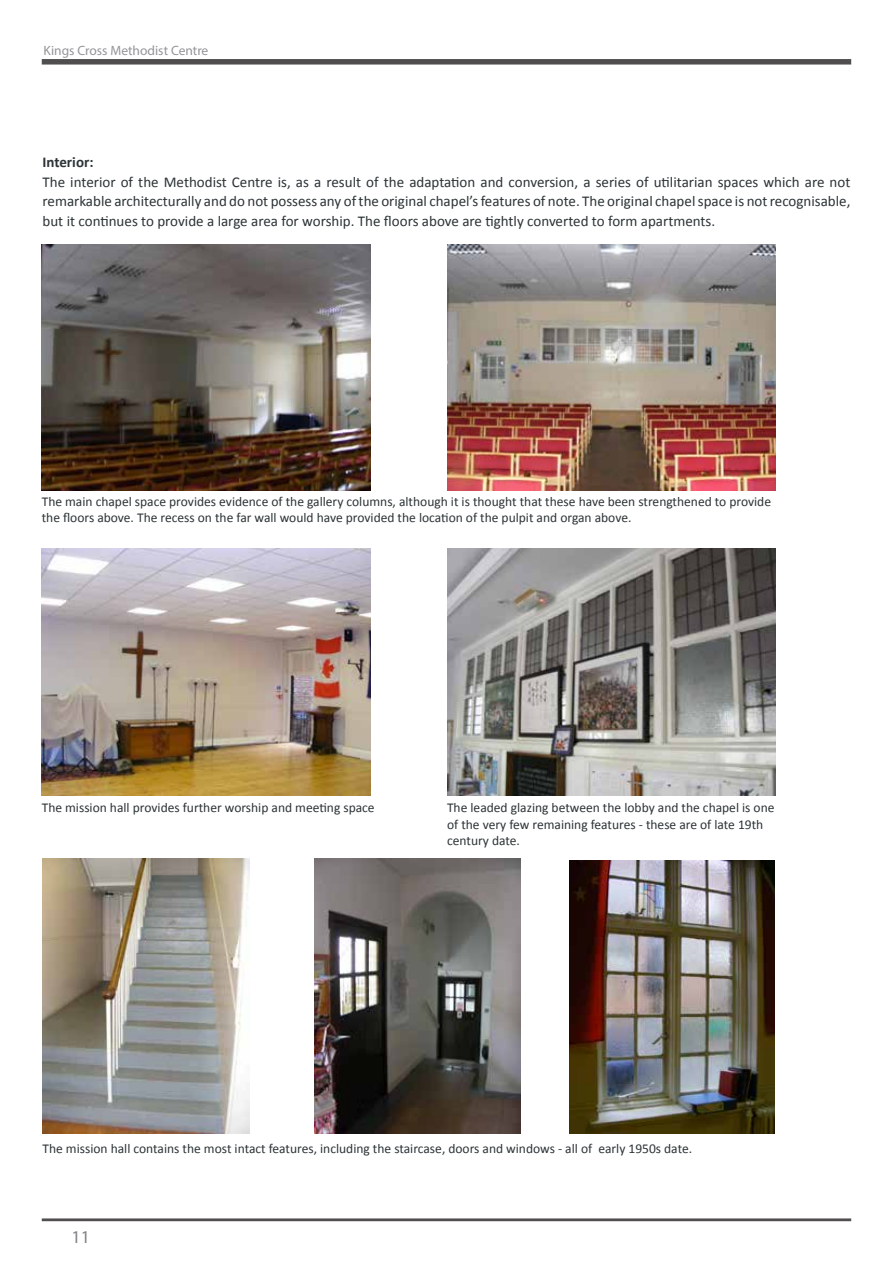
<style>
.page{position:relative;width:893px;height:1263px;background:#fff}
.page>*{position:absolute;margin:0;border:0;box-sizing:border-box;transform-origin:0 0}
.t1{font:18px "Myriad Pro";color:#808285}
.t2{font:15px/19.5px "Calibri";color:#2c3336;text-align:justify}
.t3{font:700 15px "Calibri";color:#2c3336}
.t4{font:13.5px/16.2px "Calibri";color:#2c3336}
.t5{font:13.5px "Myriad Pro";color:#939598}
</style>
<div class="page">
<svg style="left:42px;top:59px;width:809px;height:6px;background:#5e5d5d"></svg>
<div style="left:42px;top:1218px;width:809px;height:3px;border:2px solid #504e4e"></div>
<img style="left:42px;top:244px;width:328px;height:247px">
<img style="left:42px;top:858px;width:207px;height:276px">
<img style="left:447px;top:244px;width:328px;height:247px">
<img style="left:314px;top:858px;width:207px;height:276px">
<img style="left:447px;top:549px;width:328px;height:246px">
<img style="left:570px;top:861px;width:205px;height:273px">
<img style="left:42px;top:549px;width:328px;height:246px">
<hr style="left:892px;top:0;width:1px;height:97px;background:#39607a">
<p class="t5" style="left:44px;top:42px;width:166px">Kings Cross Methodist Centre</p>
<p class="t3" style="left:43px;top:153px;width:53px">Interior:</p>
<p class="t2" style="left:43px;top:172px;width:809px">The interior of the Methodist Centre is, as a result of the adaptation and conversion, a series of utilitarian spaces which are not remarkable architecturally and do not possess any of the original chapel’s features of note. The original chapel space is not recognisable, but it continues to provide a large area for worship. The floors above are tightly converted to form apartments.</p>
<p class="t4" style="left:42px;top:494px;width:731px">The main chapel space provides evidence of the gallery columns, although it is thought that these have been strengthened to provide the floors above. The recess on the far wall would have provided the location of the pulpit and organ above.</p>
<p class="t4" style="left:42px;top:800px;width:334px">The mission hall provides further worship and meeting space</p>
<p class="t4" style="left:447px;top:800px;width:329px">The leaded glazing between the lobby and the chapel is one of the very few remaining features - these are of late 19th century date.</p>
<p class="t4" style="left:43px;top:1140px;width:651px">The mission hall contains the most intact features, including the staircase, doors and windows - all of early 1950s date.</p>
<h1 class="t1" style="left:72px;top:1226px;width:20px">11</h1>
</div>
